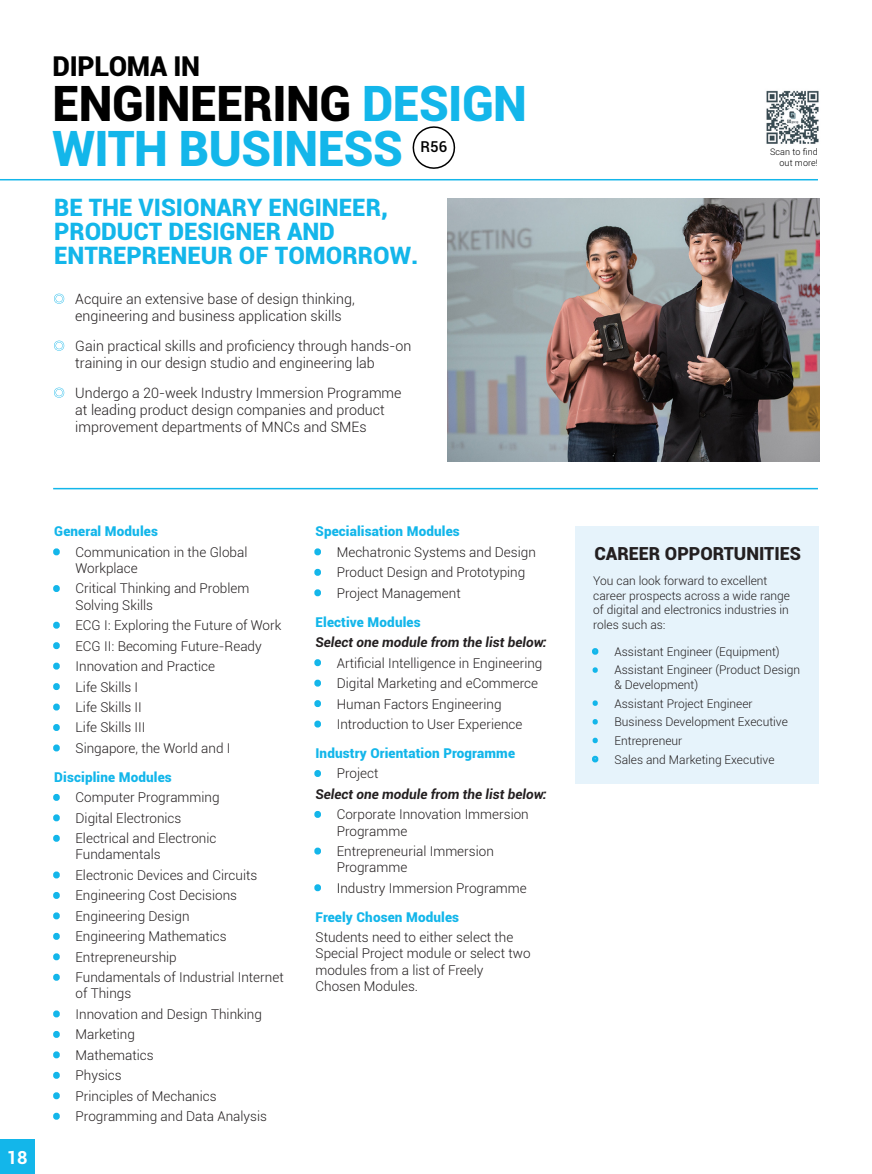
<style>
.page{position:relative;width:872px;height:1174px;background:#fff}
.page>*{position:absolute;margin:0;border:0;box-sizing:border-box;transform-origin:0 0}
.t1{font:900 48.75px/45px "Roboto";letter-spacing:-.01em;color:#13b6ea}
.t2{font:900 27.3px "Roboto";letter-spacing:-.01em;color:#000}
.t3{font:900 24px/24px "Roboto";color:#13b6ea}
.t4{font:900 18px "Roboto";color:#231f20}
.t5{font:700 18px "Roboto";color:#fff}
.t6{font:500 15px "Roboto";color:#000}
.t7{font:300 14.25px/17.1px "Roboto";color:#231f20}
.t8{font:300 13.5px/16.2px "Roboto";color:#231f20}
.t9{font:italic 700 13.5px/20.4px "Roboto";color:#231f20}
.t10{font:900 13.5px "Roboto";letter-spacing:.01em;color:#13b6ea}
.t11{font:300 12px/14.4px "Roboto";color:#231f20}
.t12{font:300 9px/10.8px "Roboto";letter-spacing:.01em;color:#000;text-align:right}
.s1{color:#000}
.s2{color:#13b6ea}
.s3{font-weight:900;color:#13b6ea}
.s4{font-weight:300;font-style:normal;color:#13b6ea}
.s5{font-weight:300;font-style:normal}
</style>
<div class="page">
<div style="left:0;top:1140px;width:34px;height:34px;background:#13b6ea"></div>
<hr style="left:0;top:179px;width:818px;height:1px;background:#13b6ea">
<img style="left:447px;top:199px;width:372px;height:262px">
<div style="left:575px;top:526px;width:243px;height:257px;background:#e6f3fb"></div>
<svg style="left:54px;top:294px;width:10px;height:10px"></svg>
<svg style="left:54px;top:341px;width:10px;height:10px"></svg>
<svg style="left:54px;top:387px;width:10px;height:11px"></svg>
<img style="left:766px;top:90px;width:53px;height:54px">
<hr style="left:53px;top:488px;width:765px;height:1px;background:#13b6ea">
<svg style="left:412px;top:126px;width:44px;height:43px"></svg>
<h2 class="t2" style="left:53px;top:47px;width:149px">DIPLOMA IN</h2>
<h1 class="t1" style="left:53px;top:79px;width:476px"><span class="s1">ENGINEERING</span> DESIGN<br>WITH BUSINESS</h1>
<p class="t6" style="left:420px;top:136px;width:28px">R56</p>
<h3 class="t3" style="left:54px;top:194px;width:366px">BE THE VISIONARY ENGINEER,<br>PRODUCT DESIGNER AND<br>ENTREPRENEUR OF TOMORROW.</h3>
<p class="t7" style="left:75px;top:290px;width:281px">Acquire an extensive base of design thinking, engineering and business application skills</p>
<p class="t7" style="left:75px;top:336px;width:337px">Gain practical skills and proficiency through hands-on training in our design studio and engineering lab</p>
<p class="t7" style="left:75px;top:383px;width:328px">Undergo a 20-week Industry Immersion Programme at leading product design companies and product improvement departments of MNCs and SMEs</p>
<h3 class="t5" style="left:7px;top:1144px;width:22px">18</h3>
<p class="t10" style="left:54px;top:522px;width:105px">General Modules</p>
<p class="t8" style="left:76px;top:543px;width:173px;text-indent:-21px"><span class="s2">•</span> Communication in the Global<br>Workplace</p>
<p class="t8" style="left:76px;top:580px;width:175px;text-indent:-21px"><span class="s2">•</span> Critical Thinking and Problem<br>Solving Skills</p>
<p class="t8" style="left:54px;top:617px;width:228px"><span class="s2">•</span> ECG I: Exploring the Future of Work</p>
<p class="t8" style="left:54px;top:637px;width:209px"><span class="s2">•</span> ECG II: Becoming Future-Ready</p>
<p class="t8" style="left:54px;top:657px;width:162px"><span class="s2">•</span> Innovation and Practice</p>
<p class="t8" style="left:54px;top:678px;width:85px"><span class="s2">•</span> Life Skills I</p>
<p class="t8" style="left:54px;top:698px;width:89px"><span class="s2">•</span> Life Skills II</p>
<p class="t8" style="left:54px;top:719px;width:93px"><span class="s2">•</span> Life Skills III</p>
<p class="t8" style="left:54px;top:733px;width:178px;line-height:29px"><span class="s2">•</span> Singapore, the World and I<br><span class="s3">Discipline Modules</span></p>
<p class="t8" style="left:54px;top:789px;width:167px"><span class="s2">•</span> Computer Programming</p>
<p class="t8" style="left:54px;top:809px;width:129px"><span class="s2">•</span> Digital Electronics</p>
<p class="t8" style="left:76px;top:830px;width:142px;text-indent:-21px"><span class="s2">•</span> Electrical and Electronic<br>Fundamentals</p>
<p class="t8" style="left:54px;top:866px;width:204px"><span class="s2">•</span> Electronic Devices and Circuits</p>
<p class="t8" style="left:54px;top:887px;width:184px"><span class="s2">•</span> Engineering Cost Decisions</p>
<p class="t8" style="left:54px;top:907px;width:137px"><span class="s2">•</span> Engineering Design</p>
<p class="t8" style="left:54px;top:928px;width:174px"><span class="s2">•</span> Engineering Mathematics</p>
<p class="t8" style="left:54px;top:948px;width:124px"><span class="s2">•</span> Entrepreneurship</p>
<p class="t8" style="left:76px;top:969px;width:210px;text-indent:-21px"><span class="s2">•</span> Fundamentals of Industrial Internet of Things</p>
<p class="t8" style="left:54px;top:1005px;width:209px"><span class="s2">•</span> Innovation and Design Thinking</p>
<p class="t8" style="left:54px;top:1026px;width:82px"><span class="s2">•</span> Marketing</p>
<p class="t8" style="left:54px;top:1046px;width:101px"><span class="s2">•</span> Mathematics</p>
<p class="t8" style="left:54px;top:1067px;width:69px"><span class="s2">•</span> Physics</p>
<p class="t8" style="left:54px;top:1087px;width:164px"><span class="s2">•</span> Principles of Mechanics</p>
<p class="t8" style="left:54px;top:1107px;width:214px"><span class="s2">•</span> Programming and Data Analysis</p>
<p class="t10" style="left:315px;top:522px;width:146px">Specialisation Modules</p>
<p class="t8" style="left:315px;top:543px;width:222px"><span class="s2">•</span> Mechatronic Systems and Design</p>
<p class="t8" style="left:315px;top:564px;width:211px"><span class="s2">•</span> Product Design and Prototyping</p>
<p class="t8" style="left:315px;top:578px;width:147px;line-height:29px"><span class="s2">•</span> Project Management<br><span class="s3">Elective Modules</span></p>
<p class="t9" style="left:315px;top:631px;width:233px">Select one module from the list below:</p>
<p class="t8" style="left:315px;top:654px;width:228px"><span class="s2">•</span> Artificial Intelligence in Engineering</p>
<p class="t8" style="left:315px;top:674px;width:224px"><span class="s2">•</span> Digital Marketing and eCommerce</p>
<p class="t8" style="left:315px;top:695px;width:187px"><span class="s2">•</span> Human Factors Engineering</p>
<p class="t8" style="left:315px;top:709px;width:208px;line-height:29px"><span class="s2">•</span> Introduction to User Experience<br><span class="s3">Industry Orientation Programme</span></p>
<p class="t9" style="left:315px;top:763px;width:233px"><span class="s4">•</span> <span class="s5">Project<br></span>Select one module from the list below:</p>
<p class="t8" style="left:337px;top:806px;width:193px;text-indent:-21px"><span class="s2">•</span> Corporate Innovation Immersion<br>Programme</p>
<p class="t8" style="left:337px;top:842px;width:159px;text-indent:-21px"><span class="s2">•</span> Entrepreneurial Immersion<br>Programme</p>
<p class="t8" style="left:315px;top:873px;width:213px;line-height:29px"><span class="s2">•</span> <span class="s1">I</span>ndustry Immersion Programme<br><span class="s3">Freely Chosen Modules</span></p>
<p class="t8" style="left:315px;top:928px;width:216px">Students need to either select the<br>Special Project module or select two modules from a list of Freely<br>Chosen Modules.</p>
<p class="t12" style="left:770px;top:146px;width:49px">Scan to find out more!</p>
<h3 class="t4" style="left:594px;top:541px;width:208px">CAREER OPPORTUNITIES</h3>
<p class="t11" style="left:593px;top:573px;width:198px">You can look forward to excellent career prospects across a wide range of digital and electronics industries in roles such as:</p>
<p class="t11" style="left:593px;top:644px;width:188px"><span class="s2">•</span> Assistant Engineer (Equipment)</p>
<p class="t11" style="left:614px;top:662px;width:187px;text-indent:-21px"><span class="s2">•</span> Assistant Engineer (Product Design &amp; Development)</p>
<p class="t11" style="left:593px;top:695px;width:161px"><span class="s2">•</span> Assistant Project Engineer</p>
<p class="t11" style="left:593px;top:714px;width:196px"><span class="s2">•</span> Business Development Executive</p>
<p class="t11" style="left:593px;top:733px;width:91px"><span class="s2">•</span> Entrepreneur</p>
<p class="t11" style="left:593px;top:751px;width:183px"><span class="s2">•</span> Sales and Marketing Executive</p>
</div>
